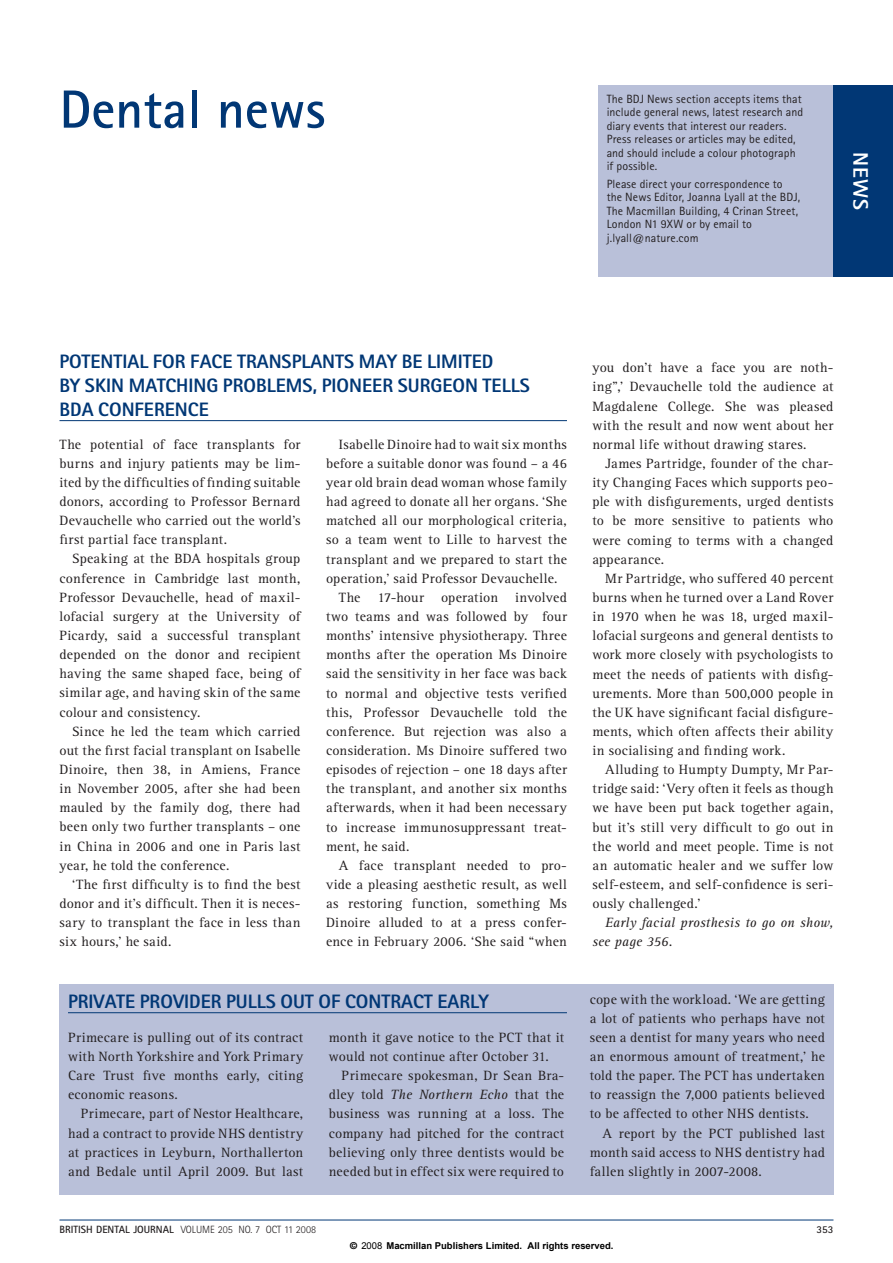
<style>
.page{position:relative;width:893px;height:1263px;background:#fff}
.page>*{position:absolute;margin:0;border:0;box-sizing:border-box;transform-origin:0 0}
.t1{font:700 53.85px "Rotis Sans Serif";color:#013775}
.t2{font:800 21px "Rotis Sans Serif";color:#fff}
.t3{font:800 19.5px/23.9px "Rotis Sans Serif";color:#013775}
.t4{font:13.95px/19.2px "Rotis Serif";letter-spacing:.02em;color:#231f20;text-align:justify}
.t5{font:italic 13.95px/19.2px "Rotis Serif";letter-spacing:.01em;color:#231f20}
.t6{font:12px/13.5px "Rotis Sans Serif";letter-spacing:.01em;color:#231f20}
.t7{font:300 10.5px "Rotis Sans Serif";color:#231f20}
.t8{font:700 10.5px "Rotis Sans Serif";color:#231f20}
.t9{font:700 9.45px "Arial";color:#000}
.s1{font-style:italic}
.s2{font-weight:700}
.s3{font-family:"Helvetica"}
.s4{font-weight:400}
</style>
<div class="page">
<hr style="left:59px;top:420px;width:508px;height:1px;background:#013775">
<hr style="left:59px;top:1220px;width:774px;height:1px;background:#013775">
<div style="left:598px;top:85px;width:295px;height:191px;background:#b9c0d9"></div>
<div style="left:833px;top:85px;width:60px;height:191px;background:#013775"></div>
<div style="left:59px;top:984px;width:774px;height:211px;background:#b9c0d9"></div>
<hr style="left:68px;top:1012px;width:499px;height:1px;background:#013775">
<h1 class="t1" style="left:59px;top:91px;width:267px">Dental news</h1>
<p class="t6" style="left:607px;top:93px;width:198px">The BDJ News section accepts items that include general news, latest research and diary events that interest our readers.<br>Press releases or articles may be edited, and should include a colour photograph if possible.</p>
<p class="t6" style="left:607px;top:178px;width:195px">Please direct your correspondence to the News Editor, Joanna Lyall at the BDJ, The Macmillan Building, 4 Crinan Street, London N1 9XW or by email to j.lyall@nature.com</p>
<p class="t2" style="left:868px;top:152px;width:60px;rotate:90deg">NEWS</p>
<h4 class="t3" style="left:59px;top:352px;width:472px">POTENTIAL FOR FACE TRANSPLANTS MAY BE LIMITED<br>BY SKIN MATCHING PROBLEMS, PIONEER SURGEON TELLS<br>BDA CONFERENCE</h4>
<p class="t4" style="left:59px;top:436px;width:242px">The potential of face transplants for burns and injury patients may be lim&shy;ited by the difficulties of finding suitable donors, according to Professor Bernard Devauchelle who carried out the world’s first partial face transplant.</p>
<p class="t4" style="left:59px;top:551px;width:242px;text-indent:13px">Speaking at the BDA hospitals group conference in Cambridge last month, Professor Devauchelle, head of maxil&shy;lofacial surgery at the University of Picardy, said a successful transplant depended on the donor and recipient having the same shaped face, being of similar age, and having skin of the same colour and consistency.</p>
<p class="t4" style="left:59px;top:723px;width:242px;text-indent:13px">Since he led the team which carried out the first facial transplant on Isabelle Dinoire, then 38, in Amiens, France in November 2005, after she had been mauled by the family dog, there had been only two further transplants – one in China in 2006 and one in Paris last year, he told the conference.</p>
<p class="t4" style="left:59px;top:876px;width:242px;text-indent:13px">‘The first difficulty is to find the best donor and it’s difficult. Then it is neces&shy;sary to transplant the face in less than six hours,’ he said.</p>
<p class="t4" style="left:326px;top:436px;width:242px;text-indent:13px">Isabelle Dinoire had to wait six months before a suitable donor was found – a 46 year old brain dead woman whose family had agreed to donate all her organs. ‘She matched all our morphological criteria, so a team went to Lille to harvest the transplant and we prepared to start the operation,’ said Professor Devauchelle.</p>
<p class="t4" style="left:326px;top:589px;width:242px;text-indent:13px">The 17-hour operation involved two teams and was followed by four months’ intensive physiotherapy. Three months after the operation Ms Dinoire said the sensitivity in her face was back to normal and objective tests verified this, Professor Devauchelle told the conference. But rejection was also a consideration. Ms Dinoire suffered two episodes of rejection – one 18 days after the transplant, and another six months afterwards, when it had been necessary to increase immunosuppressant treat&shy;ment, he said.</p>
<p class="t4" style="left:326px;top:857px;width:242px;text-indent:13px">A face transplant needed to pro&shy;vide a pleasing aesthetic result, as well as restoring function, something Ms Dinoire alluded to at a press confer&shy;ence in February 2006. ‘She said “when</p>
<p class="t3" style="left:68px;top:992px;width:422px">PRIVATE PROVIDER PULLS OUT OF CONTRACT EARLY</p>
<p class="t4" style="left:68px;top:1029px;width:237px">Primecare is pulling out of its contract</p>
<p class="t4" style="left:68px;top:1048px;width:237px">with North Yorkshire and York Primary</p>
<p class="t4" style="left:68px;top:1067px;width:237px">Care Trust five months early, citing</p>
<p class="t4" style="left:68px;top:1086px;width:111px">economic reasons.</p>
<p class="t4" style="left:81px;top:1105px;width:224px">Primecare, part of Nestor Healthcare,</p>
<p class="t4" style="left:68px;top:1125px;width:237px">had a contract to provide NHS dentistry</p>
<p class="t4" style="left:68px;top:1144px;width:237px">at practices in Leyburn, Northallerton</p>
<p class="t4" style="left:68px;top:1163px;width:237px">and Bedale until April 2009. But last</p>
<p class="t4" style="left:329px;top:1029px;width:237px">month it gave notice to the PCT that it</p>
<p class="t4" style="left:329px;top:1048px;width:222px">would not continue after October 31.</p>
<p class="t4" style="left:342px;top:1067px;width:224px">Primecare spokesman, Dr Sean Bra-</p>
<p class="t4" style="left:329px;top:1086px;width:237px">dley told <span class="s1">The Northern Echo</span> that the</p>
<p class="t4" style="left:329px;top:1105px;width:237px">business was running at a loss. The</p>
<p class="t4" style="left:329px;top:1125px;width:237px">company had pitched for the contract</p>
<p class="t4" style="left:329px;top:1144px;width:237px">believing only three dentists would be</p>
<p class="t4" style="left:329px;top:1163px;width:237px">needed but in effect six were required to</p>
<p class="t4" style="left:592px;top:359px;width:242px">you don’t have a face you are noth&shy;ing”,’ Devauchelle told the audience at Magdalene College. She was pleased with the result and now went about her normal life without drawing stares.</p>
<p class="t4" style="left:592px;top:455px;width:242px;text-indent:13px">James Partridge, founder of the char&shy;ity Changing Faces which supports peo&shy;ple with disfigurements, urged dentists to be more sensitive to patients who were coming to terms with a changed appearance.</p>
<p class="t4" style="left:592px;top:570px;width:242px;text-indent:13px">Mr Partridge, who suffered 40 percent burns when he turned over a Land Rover in 1970 when he was 18, urged maxil&shy;lofacial surgeons and general dentists to work more closely with psychologists to meet the needs of patients with disfig&shy;urements. More than 500,000 people in the UK have significant facial disfigure&shy;ments, which often affects their ability in socialising and finding work.</p>
<p class="t4" style="left:592px;top:761px;width:242px;text-indent:13px">Alluding to Humpty Dumpty, Mr Par&shy;tridge said: ‘Very often it feels as though we have been put back together again, but it’s still very difficult to go out in the world and meet people. Time is not an automatic healer and we suffer low self-esteem, and self-confidence is seri&shy;ously challenged.’</p>
<p class="t5" style="left:592px;top:914px;width:242px;text-indent:13px">Early facial prosthesis to go on show, see page 356.</p>
<p class="t4" style="left:590px;top:991px;width:237px">cope with the workload. ‘We are getting</p>
<p class="t4" style="left:590px;top:1010px;width:237px">a lot of patients who perhaps have not</p>
<p class="t4" style="left:590px;top:1029px;width:237px">seen a dentist for many years who need</p>
<p class="t4" style="left:590px;top:1048px;width:237px">an enormous amount of treatment,’ he</p>
<p class="t4" style="left:590px;top:1067px;width:237px">told the paper. The PCT has undertaken</p>
<p class="t4" style="left:590px;top:1086px;width:237px">to reassign the 7,000 patients believed</p>
<p class="t4" style="left:590px;top:1105px;width:221px">to be affected to other NHS dentists.</p>
<p class="t4" style="left:602px;top:1125px;width:224px">A report by the PCT published last</p>
<p class="t4" style="left:590px;top:1144px;width:237px">month said access to NHS dentistry had</p>
<p class="t4" style="left:590px;top:1163px;width:174px">fallen slightly in 2007-2008.</p>
<p class="t7" style="left:59px;top:1226px;width:258px"><span class="s2">BRITISH DENTAL JOURNAL</span> VOLUME 205 NO. 7 OCT 11 2008</p>
<p class="t8" style="left:816px;top:1226px;width:18px">353</p>
<p class="t9" style="left:350px;top:1240px;width:265px"><span class="s3">©</span> <span class="s4">2008</span> Macmillan Publishers Limited. All rights reserved.</p>
</div>
